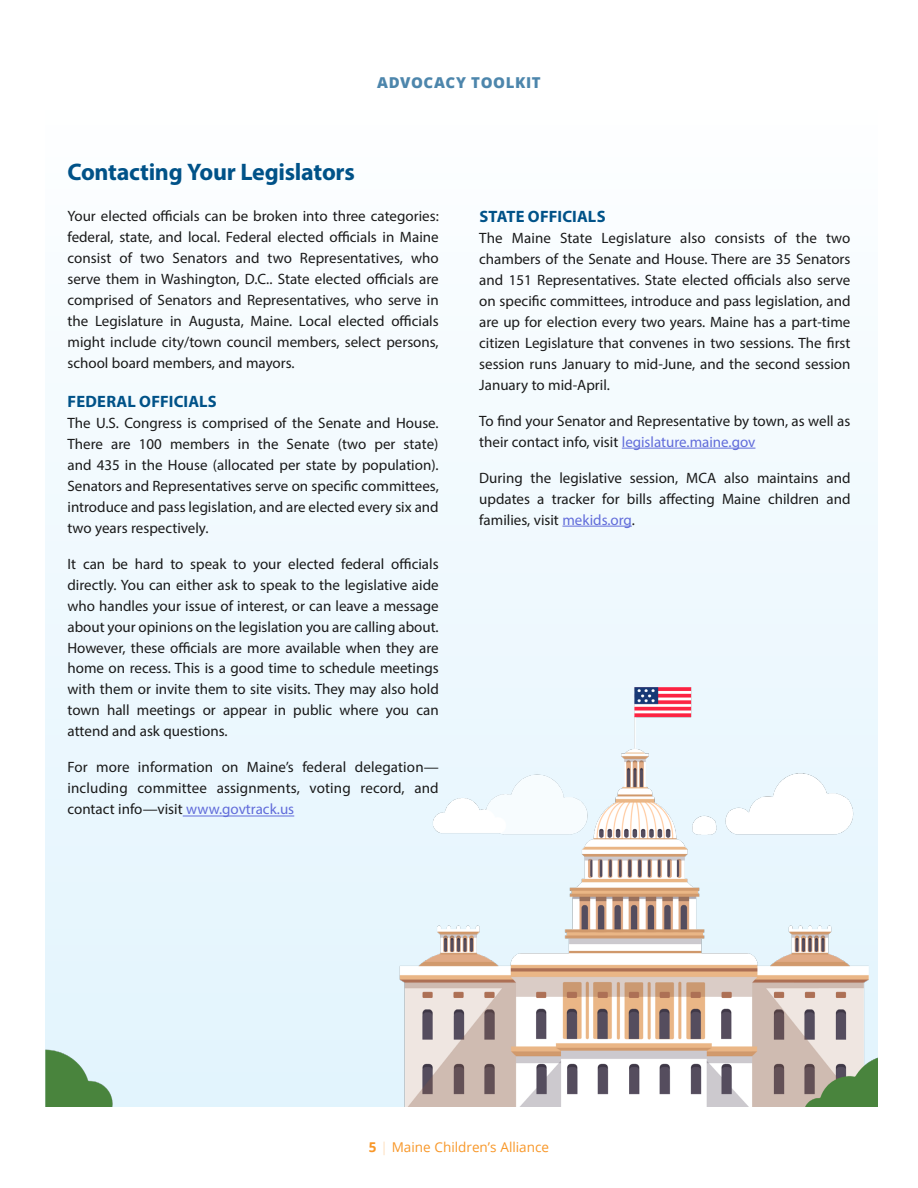
<style>
.page{position:relative;width:918px;height:1188px;background:#fff}
.page>*{position:absolute;margin:0;border:0;box-sizing:border-box;transform-origin:0 0}
.t1{font:700 24px "Myriad Pro";letter-spacing:-.015em;color:#005288}
.t2{font:700 16.5px "Myriad Pro";letter-spacing:.005em;color:#005288}
.t3{font:15px/21px "Myriad Pro";color:#1a1a1a;text-align:justify}
.t4{font:800 15px "Open Sans";letter-spacing:.04em;color:#4d86ac}
.t5{font:13.5px "Open Sans";color:#f89728}
.s1{color:#616cda}
.s2{font-weight:700}
.s3{color:#fedfbe}
</style>
<div class="page">
<div style="left:46px;top:97px;width:832px;height:1010px;background:#f4fbfe"></div>
<img style="left:46px;top:688px;width:832px;height:419px">
<hr style="left:183px;top:816px;width:111px;height:1px;background:#616cda">
<hr style="left:622px;top:448px;width:133px;height:1px;background:#616cda">
<hr style="left:562px;top:526px;width:70px;height:1px;background:#616cda">
<p class="t4" style="left:377px;top:71px;width:165px">ADVOCACY TOOLKIT</p>
<h1 class="t1" style="left:68px;top:156px;width:289px">Contacting Your Legislators</h1>
<p class="t3" style="left:68px;top:205px;width:373px">Your elected officials can be broken into three categories: federal, state, and local. Federal elected officials in Maine consist of two Senators and two Representatives, who serve them in Washington, D.C.. State elected officials are comprised of Senators and Representatives, who serve in the Legislature in Augusta, Maine. Local elected officials might include city/town council members, select persons, school board members, and mayors.</p>
<p class="t2" style="left:68px;top:390px;width:151px">FEDERAL OFFICIALS</p>
<p class="t3" style="left:68px;top:412px;width:373px">The U.S. Congress is comprised of the Senate and House.<br>There are 100 members in the Senate (two per state) and 435 in the House (allocated per state by population).<br>Senators and Representatives serve on specific committees, introduce and pass legislation, and are elected every six and two years respectively.</p>
<p class="t3" style="left:68px;top:553px;width:373px">It can be hard to speak to your elected federal officials directly. You can either ask to speak to the legislative aide who handles your issue of interest, or can leave a message about your opinions on the legislation you are calling about.<br>However, these officials are more available when they are home on recess. This is a good time to schedule meetings with them or invite them to site visits. They may also hold town hall meetings or appear in public where you can attend and ask questions.</p>
<p class="t3" style="left:68px;top:757px;width:373px">For more information on Maine’s federal delegation— including committee assignments, voting record, and contact info—visit <span class="s1">www.govtrack.us</span></p>
<p class="t2" style="left:479px;top:205px;width:128px">STATE OFFICIALS</p>
<p class="t3" style="left:479px;top:227px;width:373px">The Maine State Legislature also consists of the two chambers of the Senate and House. There are 35 Senators and 151 Representatives. State elected officials also serve on specific committees, introduce and pass legislation, and are up for election every two years. Maine has a part-time citizen Legislature that convenes in two sessions. The first session runs January to mid-June, and the second session January to mid-April.</p>
<p class="t3" style="left:479px;top:410px;width:373px">To find your Senator and Representative by town, as well as their contact info, visit <span class="s1">legislature.maine.gov</span></p>
<p class="t3" style="left:479px;top:467px;width:373px">During the legislative session, MCA also maintains and updates a tracker for bills affecting Maine children and families, visit <span class="s1">mekids.org</span>.</p>
<p class="t5" style="left:369px;top:1138px;width:182px"><span class="s2">5</span> <span class="s3">|</span> Maine Children’s Alliance</p>
</div>
